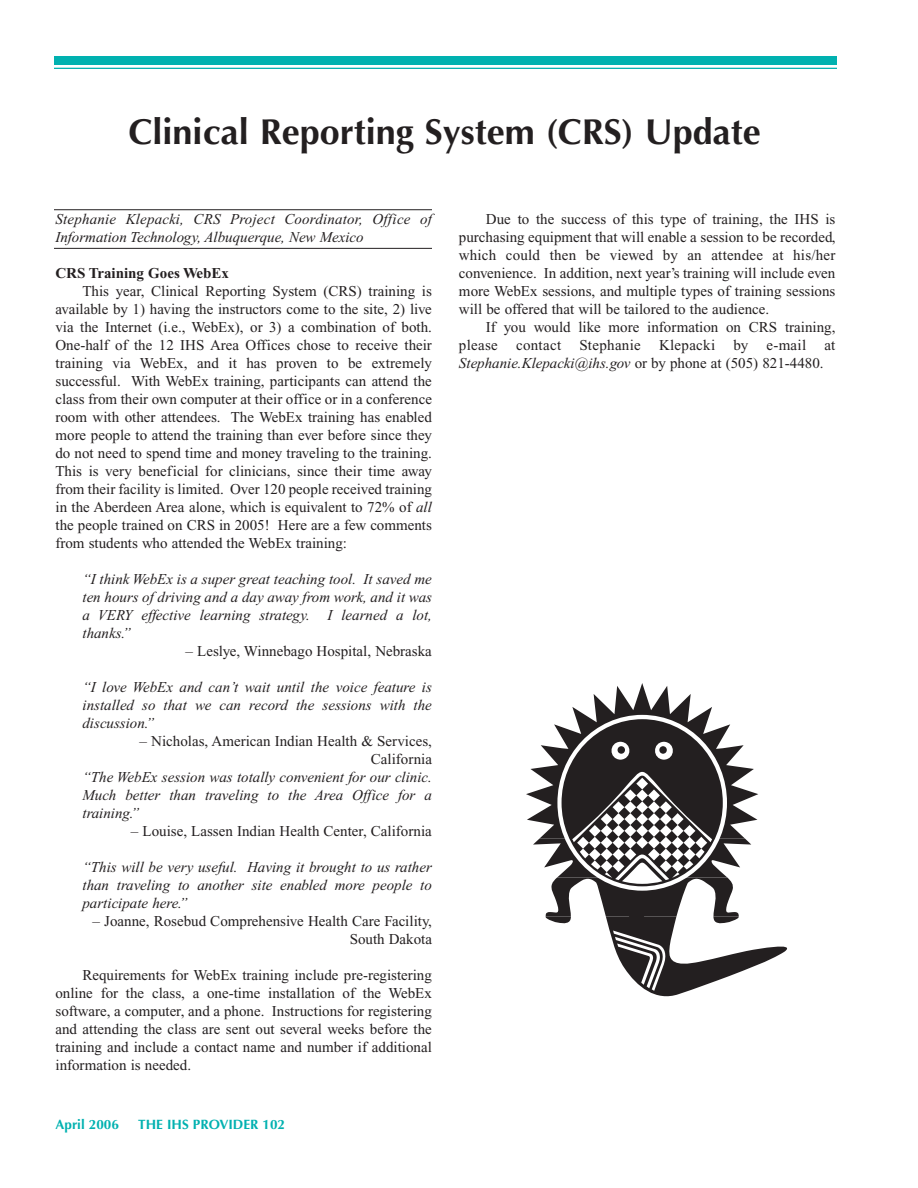
<style>
.page{position:relative;width:918px;height:1188px;background:#fff}
.page>*{position:absolute;margin:0;border:0;box-sizing:border-box;transform-origin:0 0}
.t1{font:700 36px "Optima";color:#231f20}
.t2{font:15px/18px "Times New Roman";color:#231f20;text-align:right}
.t3{font:italic 15px/18px "Times New Roman";color:#231f20;text-align:justify}
.t4{font:15px "Times New Roman";letter-spacing:.02em;color:#231f20}
.t5{font:700 15px "Times New Roman";color:#231f20}
.t6{font:700 13.5px "Optima";color:#00b1b0}
.s1{font-style:italic}
.s2{font-style:normal}
</style>
<div class="page">
<div style="left:54px;top:56px;width:783px;height:8px;background:#00b1b0"></div>
<hr style="left:54px;top:68px;width:783px;height:1px;background:#00b1b0">
<hr style="left:54px;top:209px;width:378px;height:1px;background:#231f20">
<hr style="left:54px;top:248px;width:378px;height:1px;background:#231f20">
<svg style="left:526px;top:683px;width:261px;height:314px"></svg>
<p class="t1" style="left:129px;top:117px;width:634px">Clinical Reporting System (CRS) Update</p>
<p class="t3" style="left:55px;top:211px;width:378px">Stephanie Klepacki, CRS Project Coordinator, Office of<br>Information Technology, Albuquerque, New Mexico</p>
<p class="t5" style="left:55px;top:267px;width:175px">CRS Training Goes WebEx</p>
<p class="t2" style="left:82px;top:283px;width:351px">This year, Clinical Reporting System (CRS) training is</p>
<p class="t2" style="left:55px;top:301px;width:378px">available by 1) having the instructors come to the site, 2) live</p>
<p class="t2" style="left:55px;top:319px;width:378px">via the Internet (i.e., WebEx), or 3) a combination of both.</p>
<p class="t2" style="left:55px;top:337px;width:378px">One-half of the 12 IHS Area Offices chose to receive their</p>
<p class="t2" style="left:55px;top:355px;width:378px">training via WebEx, and it has proven to be extremely</p>
<p class="t2" style="left:55px;top:373px;width:378px">successful. With WebEx training, participants can attend the</p>
<p class="t2" style="left:55px;top:391px;width:378px">class from their own computer at their office or in a conference</p>
<p class="t2" style="left:55px;top:409px;width:378px">room with other attendees. The WebEx training has enabled</p>
<p class="t2" style="left:55px;top:427px;width:378px">more people to attend the training than ever before since they</p>
<p class="t2" style="left:55px;top:445px;width:378px">do not need to spend time and money traveling to the training.</p>
<p class="t2" style="left:55px;top:463px;width:378px">This is very beneficial for clinicians, since their time away</p>
<p class="t2" style="left:55px;top:481px;width:378px">from their facility is limited. Over 120 people received training</p>
<p class="t2" style="left:55px;top:499px;width:378px">in the Aberdeen Area alone, which is equivalent to 72% of <span class="s1">all</span></p>
<p class="t2" style="left:55px;top:517px;width:378px">the people trained on CRS in 2005! Here are a few comments</p>
<p class="t2" style="left:55px;top:535px;width:293px">from students who attended the WebEx training:</p>
<p class="t3" style="left:82px;top:571px;width:351px">“I think WebEx is a super great teaching tool. It saved me ten hours of driving and a day away from work, and it was a VERY effective learning strategy. I learned a lot, thanks.”</p>
<p class="t2" style="left:186px;top:643px;width:248px">– Leslye, Winnebago Hospital, Nebraska</p>
<p class="t3" style="left:82px;top:679px;width:351px">“I love WebEx and can’t wait until the voice feature is installed so that we can record the sessions with the discussion.”</p>
<p class="t2" style="left:140px;top:733px;width:294px">– Nicholas, American Indian Health &amp; Services,</p>
<p class="t2" style="left:371px;top:751px;width:63px">California</p>
<p class="t3" style="left:82px;top:769px;width:351px">“The WebEx session was totally convenient for our clinic.</p>
<p class="t3" style="left:82px;top:787px;width:351px">Much better than traveling to the Area Office for a</p>
<p class="t3" style="left:82px;top:805px;width:58px">training.”</p>
<p class="t2" style="left:131px;top:823px;width:302px">– Louise, Lassen Indian Health Center, California</p>
<p class="t3" style="left:82px;top:859px;width:351px">“This will be very useful. Having it brought to us rather than traveling to another site enabled more people to participate here.”</p>
<p class="t2" style="left:93px;top:913px;width:341px">– Joanne, Rosebud Comprehensive Health Care Facility,<br>South Dakota</p>
<p class="t2" style="left:55px;top:967px;width:378px;text-align:justify;text-indent:27px">Requirements for WebEx training include pre-registering online for the class, a one-time installation of the WebEx software, a computer, and a phone. Instructions for registering and attending the class are sent out several weeks before the training and include a contact name and number if additional information is needed.</p>
<p class="t6" style="left:56px;top:1119px;width:65px">April 2006</p>
<p class="t6" style="left:138px;top:1119px;width:148px">THE IHS PROVIDER 102</p>
<p class="t2" style="left:486px;top:211px;width:351px">Due to the success of this type of training, the IHS is</p>
<p class="t2" style="left:459px;top:229px;width:378px">purchasing equipment that will enable a session to be recorded,</p>
<p class="t2" style="left:459px;top:247px;width:378px">which could then be viewed by an attendee at his/her</p>
<p class="t2" style="left:459px;top:265px;width:378px">convenience. In addition, next year’s training will include even</p>
<p class="t2" style="left:459px;top:283px;width:378px">more WebEx sessions, and multiple types of training sessions</p>
<p class="t2" style="left:459px;top:301px;width:312px">will be offered that will be tailored to the audience.</p>
<p class="t2" style="left:486px;top:319px;width:351px">If you would like more information on CRS training,</p>
<p class="t4" style="left:459px;top:339px;width:378px">please contact Stephanie Klepacki by e-mail at</p>
<p class="t3" style="left:459px;top:355px;width:366px">Stephanie.Klepacki@ihs.gov <span class="s2">or by phone at (505) 821-4480.</span></p>
</div>
